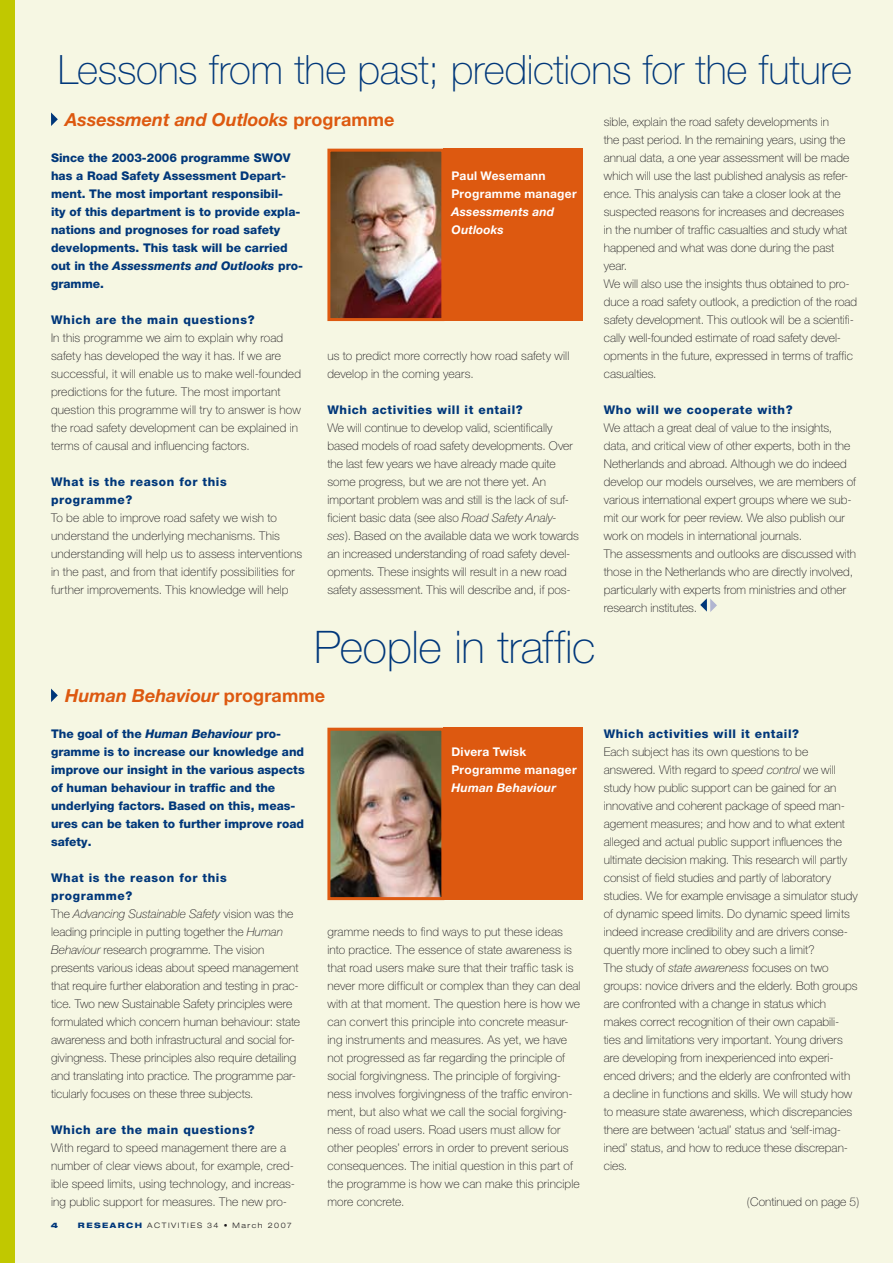
<style>
.page{position:relative;width:893px;height:1263px;background:#f6f7e3}
.page>*{position:absolute;margin:0;border:0;box-sizing:border-box;transform-origin:0 0}
.t1{font:100 45px "Helvetica Neue CE";letter-spacing:-.01em;color:#00377a}
.t2{font:100 40.5px "Helvetica Neue CE";letter-spacing:-.01em;color:#00377a}
.t3{font:italic 700 18px "Helvetica Neue CE";color:#dd5910}
.t4{font:100 12px/18px "Helvetica Neue CE";letter-spacing:.005em;color:#1a171b}
.t5{font:800 12px/18px "Helvetica Neue CE";color:#00377a}
.t6{font:800 12px/18px "Helvetica Neue CE";letter-spacing:.05em;color:#00377a}
.t7{font:700 12px/18px "Helvetica Neue";letter-spacing:.02em;color:#fff}
.t8{font:italic 700 12px/18px "Helvetica Neue";letter-spacing:.015em;color:#fff}
.t9{font:300 expanded 7.5px "Helvetica Neue";letter-spacing:.2em;color:#1a171b}
.t10{font:900 expanded 7.5px "Helvetica Neue";color:#00377a}
.s1{font-style:normal}
.s2{font-style:italic}
.s3{font-weight:800;color:#00377a}
.s4{font-family:"Helvetica Neue";font-style:italic}
</style>
<div class="page">
<div style="left:0;top:0;width:15px;height:1263px;background:#c1c800"></div>
<svg style="left:51px;top:688px;width:7px;height:14px"></svg>
<svg style="left:700px;top:598px;width:17px;height:14px"></svg>
<svg style="left:51px;top:112px;width:7px;height:14px"></svg>
<img style="left:331px;top:732px;width:109px;height:164px">
<div style="left:327px;top:728px;width:117px;height:172px;border:3px solid #dd5910"></div>
<div style="left:443px;top:728px;width:140px;height:172px;background:#dd5910"></div>
<img style="left:331px;top:153px;width:109px;height:164px">
<div style="left:327px;top:149px;width:117px;height:172px;border:3px solid #dd5910"></div>
<div style="left:443px;top:149px;width:140px;height:172px;background:#dd5910"></div>
<h2 class="t2" style="left:58px;top:46px;width:796px">Lessons from the past; predictions for the future</h2>
<h3 class="t3" style="left:65px;top:108px;width:331px">Assessment and Outlooks <span class="s1">programme</span></h3>
<p class="t4" style="left:604px;top:113px;width:255px">sible, explain the road safety developments in<br>the past period. In the remaining years, using the annual data, a one year assessment will be made which will use the last published analysis as refer&shy;ence. This analysis can take a closer look at the suspected reasons for increases and decreases<br>in the number of traffic casualties and study what happened and what was done during the past year.<br>We will also use the insights thus obtained to pro&shy;duce a road safety outlook, a prediction of the road safety development. This outlook will be a scientifi&shy;cally well-founded estimate of road safety devel&shy;opments in the future, expressed in terms of traffic casualties.</p>
<p class="t6" style="left:604px;top:401px;width:190px">Who will we cooperate with?</p>
<p class="t4" style="left:604px;top:419px;width:254px">We attach a great deal of value to the insights, data, and critical view of other experts, both in the Netherlands and abroad. Although we do indeed develop our models ourselves, we are members of various international expert groups where we sub&shy;mit our work for peer review. We also publish our work on models in international journals.<br>The assessments and outlooks are discussed with those in the Netherlands who are directly involved, particularly with experts from ministries and other research institutes.</p>
<p class="t5" style="left:51px;top:149px;width:254px">Since the 2003-2006 programme SWOV has a Road Safety Assessment Depart&shy;ment. The most important responsibil-<br>ity of this department is to provide expla&shy;nations and prognoses for road safety developments. This task will be carried out in the <span class="s2">Assessments and Outlooks</span> pro&shy;gramme.</p>
<p class="t6" style="left:51px;top:311px;width:205px">Which are the main questions?</p>
<p class="t4" style="left:51px;top:329px;width:252px">In this programme we aim to explain why road safety has developed the way it has. If we are successful, it will enable us to make well-founded predictions for the future. The most important question this programme will try to answer is how the road safety development can be explained in terms of causal and influencing factors.</p>
<p class="t6" style="left:51px;top:473px;width:177px">What is the reason for this programme?</p>
<p class="t4" style="left:51px;top:509px;width:253px">To be able to improve road safety we wish to understand the underlying mechanisms. This understanding will help us to assess interventions in the past, and from that identify possibilities for further improvements. This knowledge will help</p>
<p class="t7" style="left:451px;top:166px;width:127px">Paul Wesemann<br>Programme manager</p>
<p class="t8" style="left:451px;top:202px;width:104px">Assessments and<br>Outlooks</p>
<p class="t4" style="left:327px;top:347px;width:243px">us to predict more correctly how road safety will develop in the coming years.</p>
<p class="t6" style="left:327px;top:401px;width:197px">Which activities will it entail?</p>
<p class="t4" style="left:327px;top:419px;width:253px">We will continue to develop valid, scientifically based models of road safety developments. Over the last few years we have already made quite some progress, but we are not there yet. An important problem was and still is the lack of suf&shy;ficient basic data (see also <span class="s2">Road Safety Analy&shy;ses</span>). Based on the available data we work towards an increased understanding of road safety devel&shy;opments. These insights will result in a new road safety assessment. This will describe and, if pos-</p>
<h1 class="t1" style="left:314px;top:621px;width:283px">People in traffic</h1>
<h3 class="t3" style="left:65px;top:684px;width:261px">Human Behaviour <span class="s1">programme</span></h3>
<p class="t5" style="left:51px;top:725px;width:255px">The goal of the <span class="s2">Human Behaviour</span> pro&shy;gramme is to increase our knowledge and improve our insight in the various aspects of human behaviour in traffic and the underlying factors. Based on this, meas&shy;ures can be taken to further improve road safety.</p>
<p class="t4" style="left:51px;top:869px;width:251px"><span class="s3">What is the reason for this programme?<br></span>The <span class="s2">Advancing Sustainable Safety</span> vision was the leading principle in putting together the <span class="s4">Human Behaviour</span> research programme. The vision presents various ideas about speed management that require further elaboration and testing in prac&shy;tice. Two new Sustainable Safety principles were formulated which concern human behaviour: state awareness and both infrastructural and social for&shy;givingness. These principles also require detailing and translating into practice. The programme par&shy;ticularly focuses on these three subjects.</p>
<p class="t6" style="left:51px;top:1121px;width:205px">Which are the main questions?</p>
<p class="t4" style="left:51px;top:1139px;width:246px">With regard to speed management there are a number of clear views about, for example, cred&shy;ible speed limits, using technology, and increas&shy;ing public support for measures. The new pro-</p>
<p class="t10" style="left:51px;top:1220px;width:9px">4</p>
<p class="t9" style="left:78px;top:1221px;width:215px"><span class="s3">RESEARCH</span> ACTIVITIES 34 • March 2007</p>
<p class="t7" style="left:451px;top:742px;width:127px">Divera Twisk<br>Programme manager</p>
<p class="t8" style="left:451px;top:778px;width:106px">Human Behaviour</p>
<p class="t4" style="left:327px;top:923px;width:255px">gramme needs to find ways to put these ideas into practice. The essence of state awareness is that road users make sure that their traffic task is never more difficult or complex than they can deal with at that moment. The question here is how we can convert this principle into concrete measur&shy;ing instruments and measures. As yet, we have not progressed as far regarding the principle of social forgivingness. The principle of forgiving&shy;ness involves forgivingness of the traffic environ&shy;ment, but also what we call the social forgiving&shy;ness of road users. Road users must allow for other peoples’ errors in order to prevent serious consequences. The initial question in this part of the programme is how we can make this principle more concrete.</p>
<p class="t6" style="left:604px;top:725px;width:197px">Which activities will it entail?</p>
<p class="t4" style="left:604px;top:743px;width:256px">Each subject has its own questions to be answered. With regard to <span class="s2">speed control</span> we will study how public support can be gained for an innovative and coherent package of speed man&shy;agement measures; and how and to what extent alleged and actual public support influences the ultimate decision making. This research will partly consist of field studies and partly of laboratory studies. We for example envisage a simulator study of dynamic speed limits. Do dynamic speed limits indeed increase credibility and are drivers conse&shy;quently more inclined to obey such a limit?<br>The study of <span class="s2">state awareness</span> focuses on two groups: novice drivers and the elderly. Both groups are confronted with a change in status which makes correct recognition of their own capabili&shy;ties and limitations very important. Young drivers are developing from inexperienced into experi&shy;enced drivers; and the elderly are confronted with a decline in functions and skills. We will study how to measure state awareness, which discrepancies there are between ‘actual’ status and ‘self-imag&shy;ined’ status, and how to reduce these discrepan&shy;cies.</p>
<p class="t4" style="left:747px;top:1193px;width:114px">(Continued on page 5)</p>
</div>
